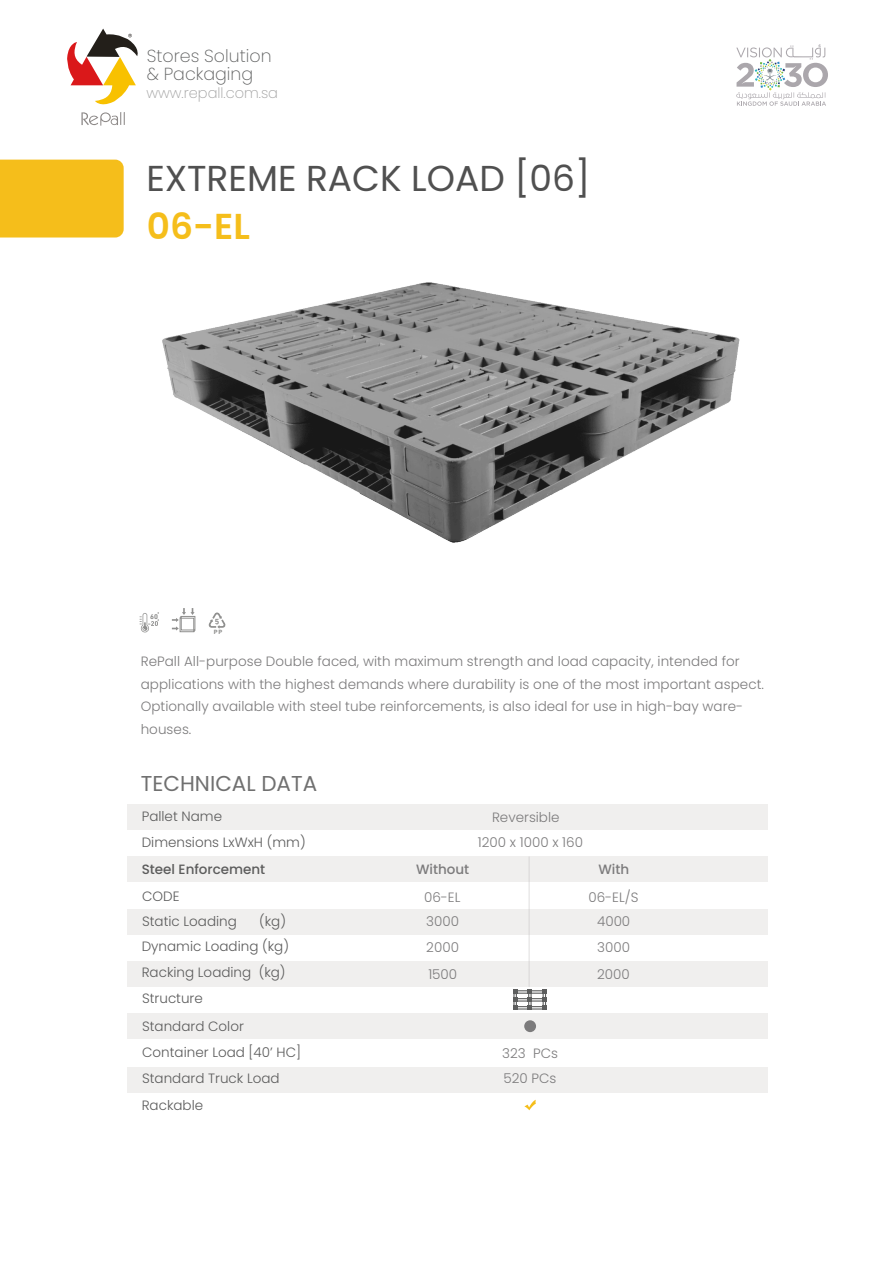
<style>
.page{position:relative;width:893px;height:1263px;background:#fff}
.page>*{position:absolute;margin:0;border:0;box-sizing:border-box;transform-origin:0 0}
.t1{font:36px "Poppins";color:#505050}
.t2{font:600 36px "Poppins";color:#f5be1b}
.t3{font:21.45px "Poppins";color:#707070}
.t4{font:200 17.4px/17.4px "Poppins";color:#5e5f5f}
.t5{font:200 14.55px "Poppins";color:#9f9f9f}
.t6{font:300 13.5px/26.4px "Poppins";letter-spacing:.005em;color:#7c7b7c;text-align:justify}
.t7{font:300 13.5px/24.9px "Poppins";color:#5c5c5c;text-align:right}
.t8{font:500 13.5px "Poppins";color:#5c5c5c}
.t9{font:500 13.5px "Poppins";color:#7c7b7c}
.t10{font:700 7.05px "DIN Next LT Arabic";color:#8f8f8e}
.t11{font:700 6.3px "DIN Next LT Arabic";color:#8f8f8e}
</style>
<div class="page">
<div style="left:0;top:160px;width:124px;height:77px;background:#f5be1b"></div>
<div style="left:127px;top:1067px;width:641px;height:25px;background:#f0efee"></div>
<div style="left:127px;top:804px;width:641px;height:26px;background:#f0efee"></div>
<div style="left:127px;top:856px;width:641px;height:26px;background:#f0efee"></div>
<div style="left:127px;top:909px;width:641px;height:26px;background:#f0efee"></div>
<div style="left:127px;top:961px;width:641px;height:26px;background:#f0efee"></div>
<div style="left:127px;top:1013px;width:641px;height:26px;background:#f0efee"></div>
<div style="left:524px;top:1020px;width:12px;height:12px;background:#7c7b7c;border-radius:50%"></div>
<svg style="left:524px;top:1100px;width:12px;height:10px"></svg>
<svg style="left:67px;top:29px;width:71px;height:97px"></svg>
<svg style="left:736px;top:44px;width:92px;height:62px"></svg>
<svg style="left:513px;top:990px;width:4px;height:20px"></svg>
<svg style="left:542px;top:990px;width:4px;height:20px"></svg>
<div style="left:513px;top:993px;width:4px;height:14px;border:1px solid #5c5d5d"></div>
<div style="left:531px;top:1006px;width:14px;height:3px;border:1px solid #5c5d5d"></div>
<div style="left:515px;top:1006px;width:14px;height:3px;border:1px solid #5c5d5d"></div>
<div style="left:530px;top:998px;width:15px;height:3px;border:1px solid #5c5d5d"></div>
<div style="left:515px;top:998px;width:14px;height:3px;border:1px solid #5c5d5d"></div>
<div style="left:530px;top:990px;width:15px;height:4px;border:1px solid #5c5d5d"></div>
<div style="left:515px;top:990px;width:14px;height:4px;border:1px solid #5c5d5d"></div>
<div style="left:528px;top:993px;width:4px;height:14px;border:1px solid #5c5d5d"></div>
<div style="left:543px;top:993px;width:3px;height:14px;border:1px solid #5c5d5d"></div>
<img style="left:162px;top:282px;width:578px;height:261px">
<hr style="left:529px;top:856px;width:1px;height:131px;background:#bfbdbd">
<svg style="left:209px;top:612px;width:17px;height:17px"></svg>
<svg style="left:140px;top:612px;width:19px;height:21px"></svg>
<svg style="left:172px;top:608px;width:24px;height:25px"></svg>
<p class="t4" style="left:147px;top:48px;width:126px">Stores Solution &amp; Packaging</p>
<p class="t5" style="left:146px;top:84px;width:133px">www.repall.com.sa</p>
<h1 class="t1" style="left:146px;top:158px;width:445px">EXTREME RACK LOAD [06]</h1>
<h1 class="t2" style="left:147px;top:206px;width:104px">06-EL</h1>
<p class="t10" style="left:150px;top:612px;width:9px">60</p>
<p class="t11" style="left:214px;top:628px;width:10px">PP</p>
<p class="t6" style="left:141px;top:650px;width:625px;line-height:22.5px;text-align:left">RePall All-purpose Double faced, with maximum strength and load capacity, intended for applications with the highest demands where durability is one of the most important aspect.<br>Optionally available with steel tube reinforcements, is also ideal for use in high-bay ware&shy;houses.</p>
<h2 class="t3" style="left:141px;top:771px;width:178px">TECHNICAL DATA</h2>
<p class="t7" style="left:142px;top:804px;width:82px">Pallet Name</p>
<p class="t6" style="left:492px;top:804px;width:69px">Reversible</p>
<p class="t7" style="left:142px;top:829px;width:165px">Dimensions LxWxH (mm)</p>
<p class="t6" style="left:478px;top:829px;width:107px">1200 x 1000 x 160</p>
<p class="t8" style="left:142px;top:861px;width:125px">Steel Enforcement</p>
<p class="t9" style="left:416px;top:861px;width:55px">Without</p>
<p class="t9" style="left:598px;top:861px;width:32px">With</p>
<p class="t7" style="left:142px;top:884px;width:39px">CODE</p>
<p class="t6" style="left:424px;top:884px;width:38px">06-EL</p>
<p class="t7" style="left:142px;top:909px;width:149px">(kg)<br>Dynamic Loading (kg)</p>
<p class="t7" style="left:142px;top:960px;width:145px">Racking Loading (kg)</p>
<p class="t7" style="left:142px;top:909px;width:96px">Static Loading</p>
<p class="t7" style="left:142px;top:985px;width:62px">Structure</p>
<p class="t7" style="left:142px;top:1013px;width:103px">Standard Color</p>
<p class="t7" style="left:142px;top:1039px;width:160px">Container Load [40’ HC]</p>
<p class="t6" style="left:426px;top:908px;width:34px">3000<br>2000<br>1500</p>
<p class="t6" style="left:502px;top:1040px;width:57px">323 PCs</p>
<p class="t7" style="left:142px;top:1065px;width:139px">Standard Truck Load</p>
<p class="t6" style="left:503px;top:1065px;width:54px">520 PCs</p>
<p class="t7" style="left:142px;top:1093px;width:63px">Rackable</p>
<p class="t6" style="left:588px;top:884px;width:51px">06-EL/S</p>
<p class="t6" style="left:597px;top:908px;width:35px">4000<br>3000<br>2000</p>
</div>
